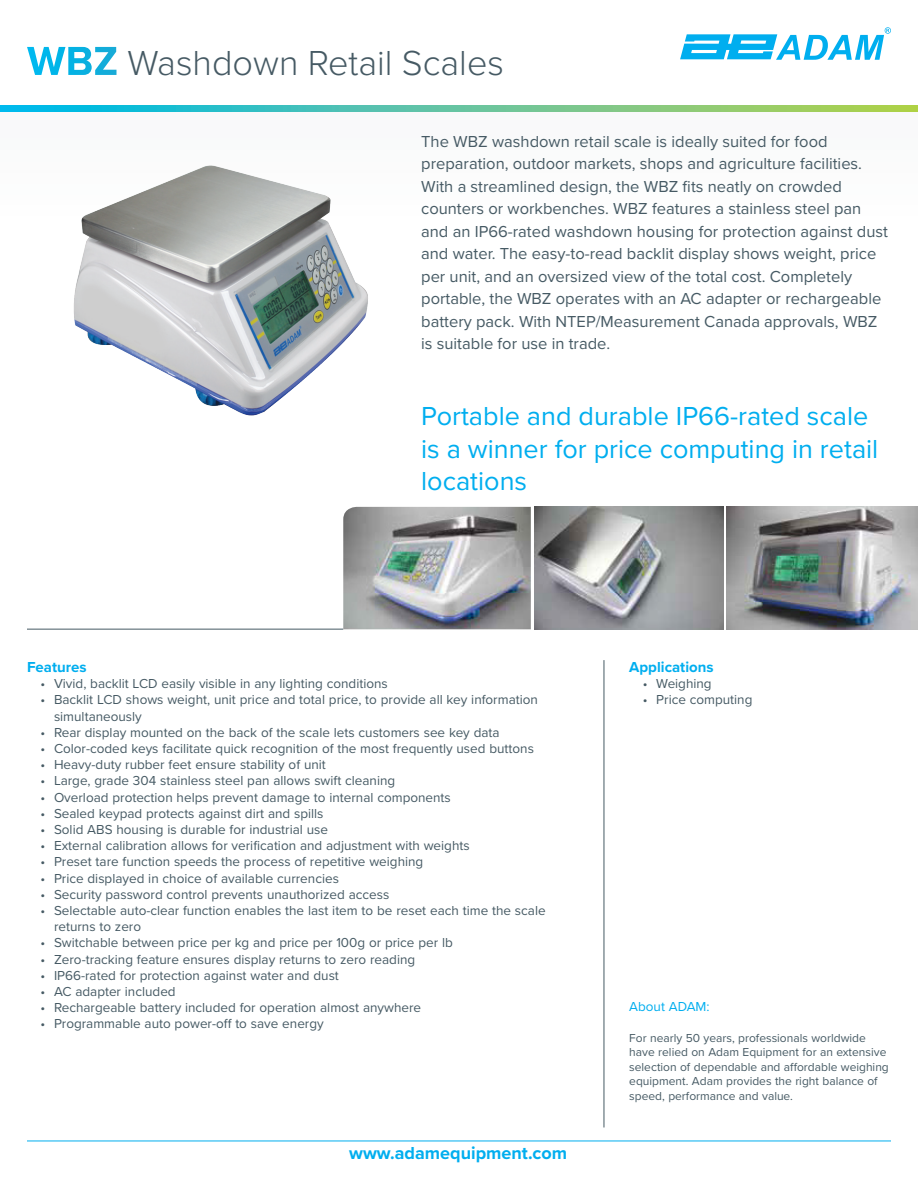
<style>
.page{position:relative;width:918px;height:1188px;background:#fff}
.page>*{position:absolute;margin:0;border:0;box-sizing:border-box;transform-origin:0 0}
.Product_Heading{font:300 36px "Proxima Nova";color:#465a64}
.Sub_Head{font:27px "Proxima Nova";color:#00aeef}
.t1{font:700 18px "Proxima Nova";color:#00aeef}
.AE_Copy{font:16.5px "Proxima Nova";color:#465a64}
.Applications_Header{font:700 15px "Proxima Nova";color:#00aeef}
.Features_Header{font:700 15px "Proxima Nova";color:#00aeef}
.t2{font:13.5px/16.2px "Proxima Nova";color:#465a64}
.About_Us_Header{font:13.5px "Proxima Nova";color:#00aeef}
.About_US_text{font:12px "Proxima Nova";color:#465a64}
.s1{font-weight:700;font-size:42px;color:#fff}
</style>
<div class="page">
<div style="left:0;top:111px;width:918px;height:115px;background:#fafbfb"></div>
<img style="left:74px;top:165px;width:294px;height:251px">
<svg style="left:0;top:105px;width:918px;height:6px;background:#5cc49e"></svg>
<hr style="left:27px;top:1141px;width:864px;height:1px;background:#00aeef">
<hr style="left:27px;top:629px;width:316px;height:1px;background:#465a64">
<hr style="left:604px;top:660px;width:1px;height:467px;background:#465a64">
<svg style="left:680px;top:27px;width:211px;height:33px"></svg>
<img style="left:343px;top:507px;width:188px;height:122px">
<img style="left:535px;top:507px;width:189px;height:122px">
<img style="left:727px;top:507px;width:191px;height:122px">
<p class="Product_Heading" style="left:27px;top:36px;width:478px"><span class="s1">WBZ</span> Washdown Retail Scales</p>
<p class="AE_Copy" style="left:421px;top:129px;width:408px">The WBZ washdown retail scale is ideally suited for food</p>
<p class="AE_Copy" style="left:421px;top:152px;width:442px">preparation, outdoor markets, shops and agriculture facilities.</p>
<p class="AE_Copy" style="left:421px;top:174px;width:422px">With a streamlined design, the WBZ fits neatly on crowded</p>
<p class="AE_Copy" style="left:421px;top:197px;width:442px">counters or workbenches. WBZ features a stainless steel pan</p>
<p class="AE_Copy" style="left:421px;top:219px;width:468px">and an IP66-rated washdown housing for protection against dust</p>
<p class="AE_Copy" style="left:421px;top:242px;width:457px">and water. The easy-to-read backlit display shows weight, price</p>
<p class="AE_Copy" style="left:421px;top:264px;width:432px">per unit, and an oversized view of the total cost. Completely</p>
<p class="AE_Copy" style="left:421px;top:287px;width:462px">portable, the WBZ operates with an AC adapter or rechargeable</p>
<p class="AE_Copy" style="left:421px;top:309px;width:458px">battery pack. With NTEP/Measurement Canada approvals, WBZ</p>
<p class="AE_Copy" style="left:421px;top:332px;width:191px">is suitable for use in trade.</p>
<p class="Sub_Head" style="left:421px;top:396px;width:449px">Portable and durable IP66-rated scale</p>
<p class="Sub_Head" style="left:421px;top:429px;width:459px">is a winner for price computing in retail</p>
<p class="Sub_Head" style="left:421px;top:461px;width:108px">locations</p>
<p class="Features_Header" style="left:27px;top:656px;width:61px">Features</p>
<p class="t2" style="left:40px;top:675px;width:349px">• Vivid, backlit LCD easily visible in any lighting conditions</p>
<p class="t2" style="left:54px;top:691px;width:485px;text-indent:-14px">• Backlit LCD shows weight, unit price and total price, to provide all key information simultaneously</p>
<p class="t2" style="left:40px;top:724px;width:461px">• Rear display mounted on the back of the scale lets customers see key data</p>
<p class="t2" style="left:40px;top:740px;width:495px">• Color-coded keys facilitate quick recognition of the most frequently used buttons</p>
<p class="t2" style="left:40px;top:756px;width:287px">• Heavy-duty rubber feet ensure stability of unit</p>
<p class="t2" style="left:40px;top:772px;width:356px">• Large, grade 304 stainless steel pan allows swift cleaning</p>
<p class="t2" style="left:40px;top:788px;width:412px">• Overload protection helps prevent damage to internal components</p>
<p class="t2" style="left:40px;top:805px;width:285px">• Sealed keypad protects against dirt and spills</p>
<p class="t2" style="left:40px;top:821px;width:289px">• Solid ABS housing is durable for industrial use</p>
<p class="t2" style="left:40px;top:837px;width:431px">• External calibration allows for verification and adjustment with weights</p>
<p class="t2" style="left:40px;top:853px;width:384px">• Preset tare function speeds the process of repetitive weighing</p>
<p class="t2" style="left:40px;top:869px;width:300px">• Price displayed in choice of available currencies</p>
<p class="t2" style="left:40px;top:886px;width:350px">• Security password control prevents unauthorized access</p>
<p class="t2" style="left:54px;top:902px;width:493px;text-indent:-14px">• Selectable auto-clear function enables the last item to be reset each time the scale returns to zero</p>
<p class="t2" style="left:40px;top:934px;width:414px">• Switchable between price per kg and price per 100g or price per lb</p>
<p class="t2" style="left:40px;top:950px;width:376px">• Zero-tracking feature ensures display returns to zero reading</p>
<p class="t2" style="left:40px;top:967px;width:300px">• IP66-rated for protection against water and dust</p>
<p class="t2" style="left:40px;top:983px;width:137px">• AC adapter included</p>
<p class="t2" style="left:40px;top:999px;width:382px">• Rechargeable battery included for operation almost anywhere</p>
<p class="t2" style="left:40px;top:1015px;width:285px">• Programmable auto power-off to save energy</p>
<p class="t1" style="left:349px;top:1139px;width:219px">www.adamequipment.com</p>
<p class="Applications_Header" style="left:629px;top:656px;width:86px">Applications</p>
<p class="t2" style="left:643px;top:675px;width:70px">• Weighing</p>
<p class="t2" style="left:643px;top:691px;width:111px">• Price computing</p>
<p class="About_Us_Header" style="left:629px;top:997px;width:82px">About ADAM:</p>
<p class="About_US_text" style="left:629px;top:1029px;width:238px">For nearly 50 years, professionals worldwide</p>
<p class="About_US_text" style="left:629px;top:1043px;width:259px">have relied on Adam Equipment for an extensive</p>
<p class="About_US_text" style="left:629px;top:1058px;width:261px">selection of dependable and affordable weighing</p>
<p class="About_US_text" style="left:629px;top:1072px;width:250px">equipment. Adam provides the right balance of</p>
<p class="About_US_text" style="left:629px;top:1087px;width:165px">speed, performance and value.</p>
</div>
